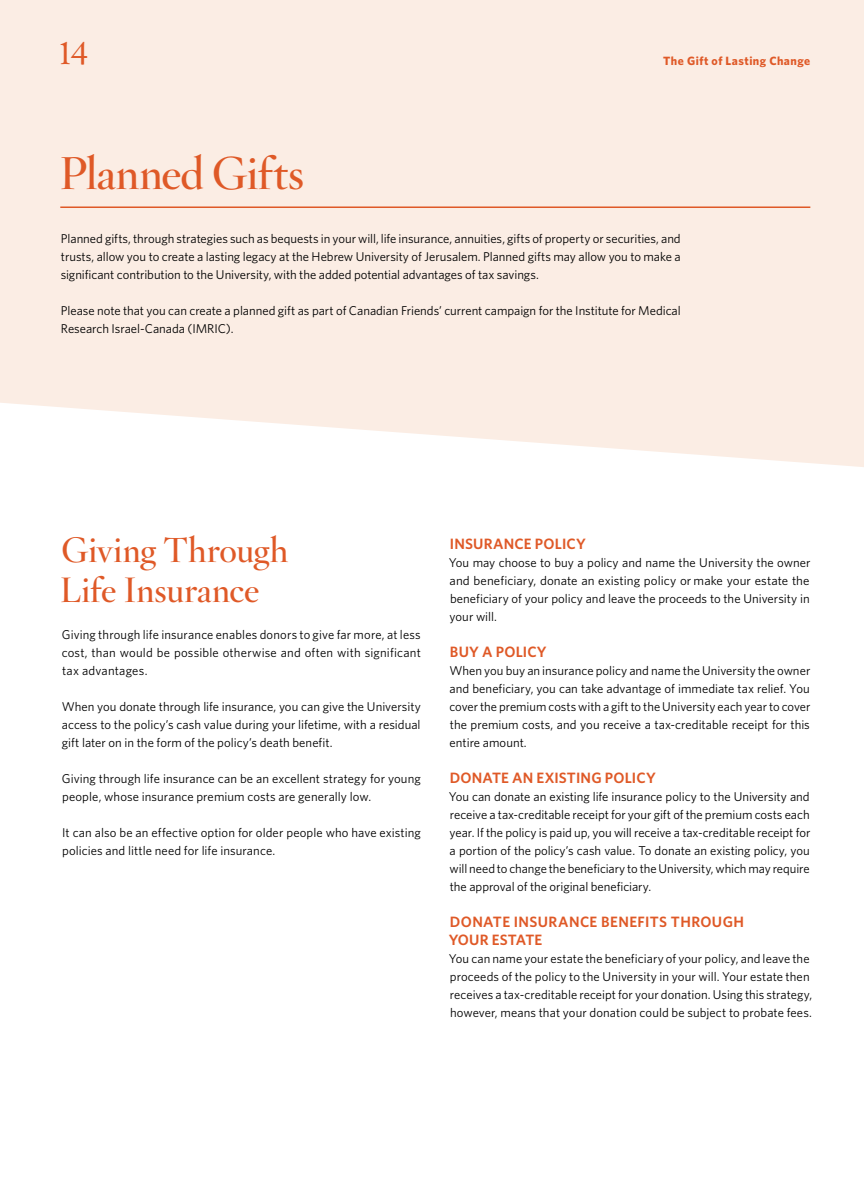
<style>
.page{position:relative;width:864px;height:1188px;background:#fff}
.page>*{position:absolute;margin:0;border:0;box-sizing:border-box;transform-origin:0 0}
.t1{font:45px "Hoefler Titling HTF Sm Roman";letter-spacing:-.01em;color:#df5927}
.t2{font:34.5px/40.5px "Hoefler Titling HTF Sm Roman";color:#df5927}
.t3{font:31.5px "Hoefler Text Roman Alt";color:#df5927}
.t4{font:600 15px/18px "Whitney HTF";letter-spacing:.015em;color:#df5927}
.t5{font:12.75px/18px "Whitney HTF";color:#000;text-align:justify}
.t6{font:700 12px "Whitney HTF";letter-spacing:.04em;color:#df5927}
</style>
<div class="page">
<div style="left:0;top:0;width:864px;height:467px;background:#fbede4"></div>
<hr style="left:60px;top:206px;width:750px;height:2px;background:#df5927">
<h3 class="t3" style="left:58px;top:39px;width:32px">14</h3>
<h1 class="t1" style="left:60px;top:144px;width:245px">Planned Gifts</h1>
<p class="t6" style="left:663px;top:53px;width:149px">The Gift of Lasting Change</p>
<p class="t5" style="left:61px;top:229px;width:622px">Planned gifts, through strategies such as bequests in your will, life insurance, annuities, gifts of property or securities, and trusts, allow you to create a lasting legacy at the Hebrew University of Jerusalem. Planned gifts may allow you to make a significant contribution to the University, with the added potential advantages of tax savings.</p>
<p class="t5" style="left:61px;top:301px;width:621px">Please note that you can create a planned gift as part of Canadian Friends’ current campaign for the Institute for Medical<br>Research Israel-Canada (IMRIC).</p>
<h2 class="t2" style="left:60px;top:529px;width:229px">Giving Through<br>Life Insurance</h2>
<p class="t5" style="left:62px;top:625px;width:361px">Giving through life insurance enables donors to give far more, at less cost, than would be possible otherwise and often with significant tax advantages.</p>
<p class="t5" style="left:62px;top:697px;width:361px">When you donate through life insurance, you can give the University access to the policy’s cash value during your lifetime, with a residual gift later on in the form of the policy’s death benefit.</p>
<p class="t5" style="left:62px;top:769px;width:361px">Giving through life insurance can be an excellent strategy for young people, whose insurance premium costs are generally low.</p>
<p class="t5" style="left:62px;top:823px;width:360px">It can also be an effective option for older people who have existing policies and little need for life insurance.</p>
<p class="t4" style="left:450px;top:534px;width:137px">INSURANCE POLICY</p>
<p class="t5" style="left:449px;top:553px;width:363px">You may choose to buy a policy and name the University the owner and beneficiary, donate an existing policy or make your estate the beneficiary of your policy and leave the proceeds to the University in your will.</p>
<p class="t4" style="left:450px;top:642px;width:98px">BUY A POLICY</p>
<p class="t5" style="left:449px;top:661px;width:363px">When you buy an insurance policy and name the University the owner and beneficiary, you can take advantage of immediate tax relief. You cover the premium costs with a gift to the University each year to cover the premium costs, and you receive a tax-creditable receipt for this entire amount.</p>
<p class="t4" style="left:450px;top:768px;width:207px">DONATE AN EXISTING POLICY</p>
<p class="t5" style="left:449px;top:787px;width:363px">You can donate an existing life insurance policy to the University and receive a tax-creditable receipt for your gift of the premium costs each year. If the policy is paid up, you will receive a tax-creditable receipt for a portion of the policy’s cash value. To donate an existing policy, you will need to change the beneficiary to the University, which may require the approval of the original beneficiary.</p>
<p class="t4" style="left:449px;top:912px;width:297px">DONATE INSURANCE BENEFITS THROUGH<br>YOUR ESTATE</p>
<p class="t5" style="left:449px;top:949px;width:365px;text-align:left">You can name your estate the beneficiary of your policy, and leave the proceeds of the policy to the University in your will. Your estate then receives a tax-creditable receipt for your donation. Using this strategy, however, means that your donation could be subject to probate fees.</p>
</div>
